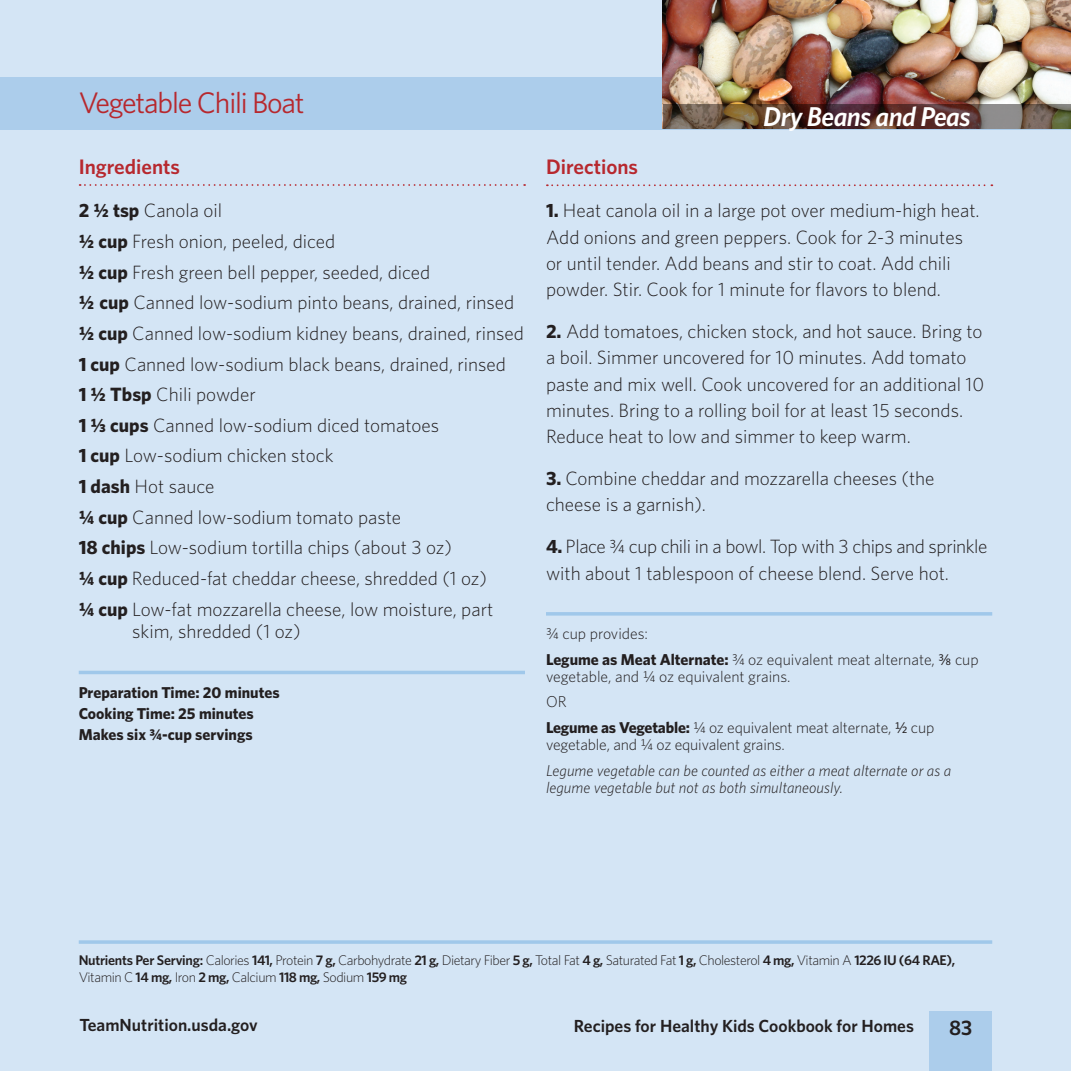
<style>
.page{position:relative;width:1071px;height:1071px;background:#d4e5f5}
.page>*{position:absolute;margin:0;border:0;box-sizing:border-box;transform-origin:0 0}
.t1{font:29.75px "Whitney HTF";letter-spacing:-.04em;color:#b7282e}
.t2{font:italic 600 27.3px "Whitney HTF";letter-spacing:-.02em;color:#fff}
.Sub1{font:600 21px "Whitney HTF";color:#b7282e}
.t3{font:600 21px "Whitney HTF";color:#231f20}
.Ingredients{font:300 19.25px/26.2px "Whitney HTF";color:#231f20}
.t4{font:600 17.5px "Whitney HTF";color:#231f20}
.Ingredients-2{font:300 15.75px/17.5px "Whitney HTF";letter-spacing:-.01em;color:#231f20}
.Ingredients-3{font:italic 300 15.75px/17.5px "Whitney HTF";color:#231f20}
.Ingredients-4{font:700 15.75px "Whitney HTF";color:#231f20}
.t5{font:300 14px/17.5px "Whitney HTF";letter-spacing:-.03em;color:#231f20}
.s1{font-weight:700}
.s2{font-family:"Whitney Numeric";font-weight:700}
.s3{font-family:"Whitney Numeric"}
.s4{font-family:"Whitney Numeric";font-weight:400}
.s5{font-weight:600}
</style>
<div class="page">
<div style="left:0;top:77px;width:1071px;height:52px;background:#accdeb"></div>
<img style="left:663px;top:0;width:408px;height:104px">
<svg style="left:663px;top:104px;width:408px;height:25px;background:#62483d"></svg>
<div style="left:929px;top:1011px;width:63px;height:60px;background:#accdeb"></div>
<svg style="left:80px;top:184px;width:445px;height:2px"></svg>
<svg style="left:547px;top:184px;width:445px;height:2px"></svg>
<hr style="left:79px;top:940px;width:913px;height:4px;background:#a0c8ea">
<svg style="left:546px;top:612px;width:446px;height:4px;background:#a6cbeb"></svg>
<hr style="left:79px;top:671px;width:446px;height:3px;background:#a0c8ea">
<p class="t1" style="left:79px;top:85px;width:228px">Vegetable Chili Boat</p>
<p class="Sub1" style="left:79px;top:154px;width:103px">Ingredients</p>
<p class="Sub1" style="left:546px;top:154px;width:94px">Directions</p>
<h2 class="t2" style="left:763px;top:100px;width:209px">Dry Beans and Peas</h2>
<p class="Ingredients" style="left:79px;top:197px;width:145px"><span class="s1">2</span> <span class="s2">½</span> <span class="s1">tsp</span> Canola oil</p>
<p class="Ingredients" style="left:79px;top:228px;width:258px"><span class="s2">½</span> <span class="s1">cup</span> Fresh onion, peeled, diced</p>
<p class="Ingredients" style="left:79px;top:259px;width:353px"><span class="s2">½</span> <span class="s1">cup</span> Fresh green bell pepper, seeded, diced</p>
<p class="Ingredients" style="left:79px;top:289px;width:437px"><span class="s2">½</span> <span class="s1">cup</span> Canned low-sodium pinto beans, drained, rinsed</p>
<p class="Ingredients" style="left:79px;top:320px;width:447px"><span class="s2">½</span> <span class="s1">cup</span> Canned low-sodium kidney beans, drained, rinsed</p>
<p class="Ingredients" style="left:79px;top:350px;width:429px"><span class="s1">1 cup</span> Canned low-sodium black beans, drained, rinsed</p>
<p class="Ingredients" style="left:79px;top:381px;width:179px"><span class="s1">1</span> <span class="s2">½</span> <span class="s1">Tbsp</span> Chili powder</p>
<p class="Ingredients" style="left:79px;top:412px;width:362px"><span class="s1">1</span> <span class="s2">L</span> <span class="s1">cups</span> Canned low-sodium diced tomatoes</p>
<p class="Ingredients" style="left:79px;top:442px;width:256px"><span class="s1">1 cup</span> Low-sodium chicken stock</p>
<p class="Ingredients" style="left:79px;top:473px;width:137px"><span class="s1">1 dash</span> Hot sauce</p>
<p class="Ingredients" style="left:79px;top:504px;width:324px"><span class="s2">¼</span> <span class="s1">cup</span> Canned low-sodium tomato paste</p>
<p class="Ingredients" style="left:79px;top:534px;width:375px"><span class="s1">18 chips</span> Low-sodium tortilla chips (about 3 oz)</p>
<p class="Ingredients" style="left:79px;top:565px;width:410px"><span class="s2">¼</span> <span class="s1">cup</span> Reduced-fat cheddar cheese, shredded (1 oz)</p>
<p class="Ingredients" style="left:132px;top:597px;width:363px;line-height:22.8px;text-indent:-54px"><span class="s2">¼</span> <span class="s1">cup</span> Low-fat mozzarella cheese, low moisture, part skim, shredded (1 oz)</p>
<p class="Ingredients-4" style="left:79px;top:683px;width:202px">Preparation Time: 20 minutes</p>
<p class="Ingredients-4" style="left:79px;top:704px;width:176px">Cooking Time: 25 minutes</p>
<p class="Ingredients-4" style="left:79px;top:725px;width:175px">Makes six <span class="s3">¾</span>-cup servings</p>
<p class="Ingredients" style="left:546px;top:197px;width:435px"><span class="s1">1.</span> Heat canola oil in a large pot over medium-high heat.<br>Add onions and green peppers. Cook for 2-3 minutes or until tender. Add beans and stir to coat. Add chili powder. Stir. Cook for 1 minute for flavors to blend.</p>
<p class="Ingredients" style="left:546px;top:318px;width:440px"><span class="s1">2.</span> Add tomatoes, chicken stock, and hot sauce. Bring to a boil. Simmer uncovered for 10 minutes. Add tomato paste and mix well. Cook uncovered for an additional 10 minutes. Bring to a rolling boil for at least 15 seconds.<br>Reduce heat to low and simmer to keep warm.</p>
<p class="Ingredients" style="left:546px;top:465px;width:390px"><span class="s1">3.</span> Combine cheddar and mozzarella cheeses (the cheese is a garnish).</p>
<p class="Ingredients" style="left:546px;top:533px;width:443px"><span class="s1">4.</span> Place <span class="s3">¾</span> cup chili in a bowl. Top with 3 chips and sprinkle with about 1 tablespoon of cheese blend. Serve hot.</p>
<p class="Ingredients-2" style="left:546px;top:625px;width:104px"><span class="s3">¾</span> cup provides:</p>
<p class="Ingredients-2" style="left:546px;top:650px;width:434px"><span class="s1">Legume as Meat Alternate:</span> <span class="s3">¾</span> oz equivalent meat alternate, <span class="s4">W</span> cup vegetable, and <span class="s3">¼</span> oz equivalent grains.</p>
<p class="Ingredients-2" style="left:546px;top:693px;width:22px">OR</p>
<p class="Ingredients-2" style="left:546px;top:718px;width:390px"><span class="s1">Legume as Vegetable:</span> <span class="s3">¼</span> oz equivalent meat alternate, <span class="s4">½</span> cup vegetable, and <span class="s3">¼</span> oz equivalent grains.</p>
<p class="Ingredients-3" style="left:546px;top:761px;width:407px">Legume vegetable can be counted as either a meat alternate or as a legume vegetable but not as both simultaneously.</p>
<p class="t5" style="left:79px;top:951px;width:878px"><span class="s5">Nutrients Per Serving:</span> Calories <span class="s5">141,</span> Protein <span class="s5">7 g,</span> Carbohydrate <span class="s5">21 g,</span> Dietary Fiber <span class="s5">5 g,</span> Total Fat <span class="s5">4 g,</span> Saturated Fat <span class="s5">1 g,</span> Cholesterol <span class="s5">4 mg,</span> Vitamin A <span class="s5">1226 IU (64 RAE),<br></span>Vitamin C <span class="s5">14 mg,</span> Iron <span class="s5">2 mg,</span> Calcium <span class="s5">118 mg,</span> Sodium <span class="s5">159 mg</span></p>
<p class="t4" style="left:79px;top:1014px;width:180px">TeamNutrition.usda.gov</p>
<p class="t4" style="left:574px;top:1016px;width:342px">Recipes for Healthy Kids Cookbook for Homes</p>
<p class="t3" style="left:949px;top:1015px;width:25px">83</p>
</div>
